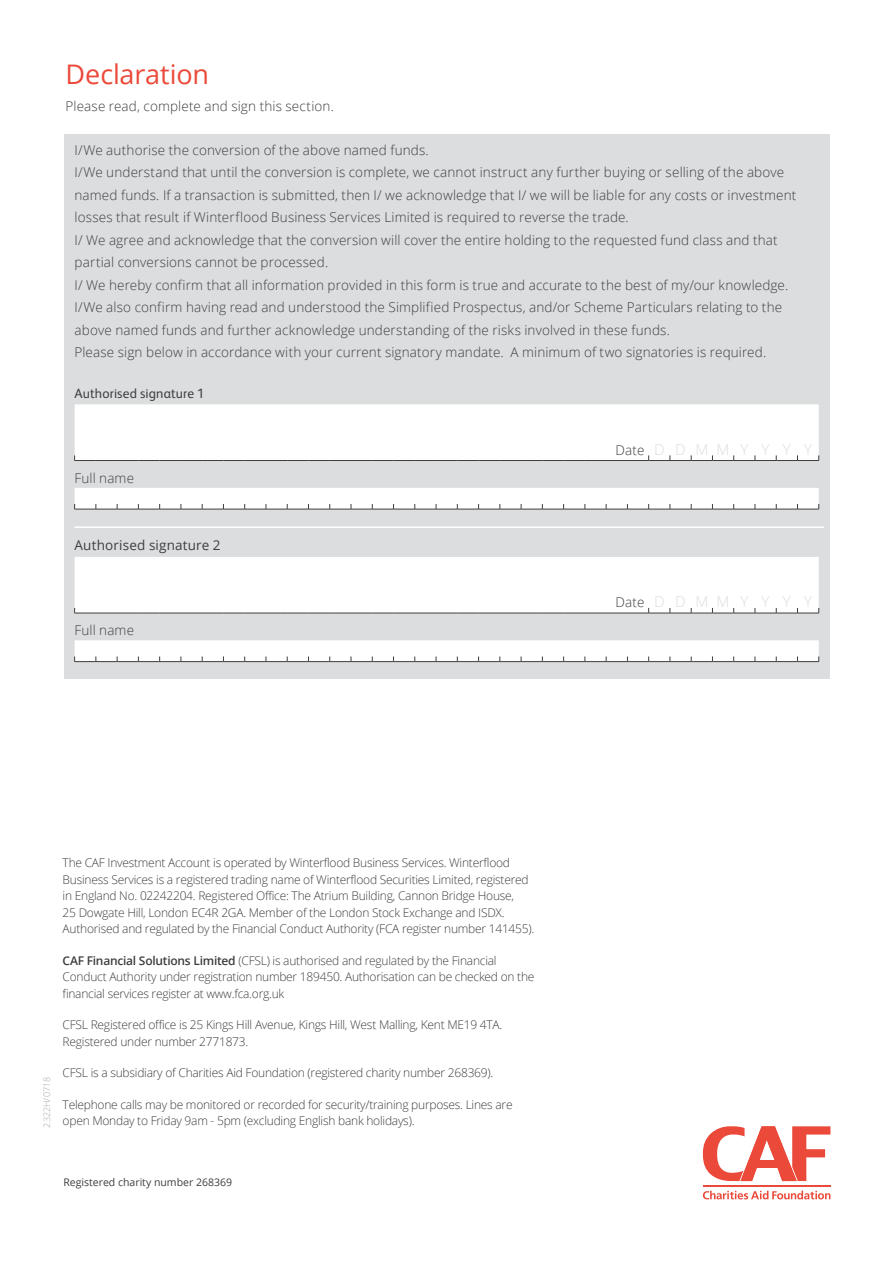
<style>
.page{position:relative;width:893px;height:1263px;background:#fff}
.page>*{position:absolute;margin:0;border:0;box-sizing:border-box;transform-origin:0 0}
.t1{font:27px "Open Sans";letter-spacing:-.005em;color:#eb4939}
.t2{font:300 15px "Open Sans";letter-spacing:.67em;color:#dcdddf}
.t3{font:300 13.5px/22.5px "Open Sans";letter-spacing:.01em;color:#3e3e3f}
.t4{font:13.5px "FS Albert Pro";letter-spacing:.005em;color:#3e3e3f}
.t5{font:13.5px "Open Sans";letter-spacing:.015em;color:#3e3e3f}
.t6{font:300 12px/16.5px "Open Sans";letter-spacing:-.02em;color:#3e3e3f}
.t7{font:10.5px "Open Sans";color:#3e3e3f}
.t8{font:300 9px "Open Sans";color:#a8a9ad}
.s1{font-size:13.5px;color:#3e3e3f}
.s2{font-weight:600}
</style>
<div class="page">
<div style="left:64px;top:134px;width:766px;height:544px;background:#dcdddf"></div>
<div style="left:74px;top:404px;width:745px;height:57px;background:#fff"></div>
<hr style="left:585px;top:460px;width:64px;height:1px;background:#3e3e3f">
<svg style="left:74px;top:488px;width:745px;height:22px;background:#f3f3f3"></svg>
<hr style="left:74px;top:526px;width:750px;height:2px;background:#fff">
<div style="left:74px;top:557px;width:745px;height:57px;background:#fff"></div>
<hr style="left:585px;top:613px;width:64px;height:1px;background:#3e3e3f">
<svg style="left:74px;top:640px;width:745px;height:22px;background:#f4f4f4"></svg>
<hr style="left:703px;top:1185px;width:127px;height:1px;background:#eb4939">
<svg style="left:703px;top:1191px;width:127px;height:8px"></svg>
<svg style="left:703px;top:1126px;width:127px;height:55px"></svg>
<h1 class="t1" style="left:66px;top:56px;width:145px">Declaration</h1>
<p class="t3" style="left:66px;top:95px;width:270px">Please read, complete and sign this section.</p>
<p class="t3" style="left:74px;top:138px;width:723px">I/We authorise the conversion of the above named funds.<br>I/We understand that until the conversion is complete, we cannot instruct any further buying or selling of the above named funds. If a transaction is submitted, then I/ we acknowledge that I/ we will be liable for any costs or investment losses that result if Winterflood Business Services Limited is required to reverse the trade.<br>I/ We agree and acknowledge that the conversion will cover the entire holding to the requested fund class and that partial conversions cannot be processed.<br>I/ We hereby confirm that all information provided in this form is true and accurate to the best of my/our knowledge.<br>I/We also confirm having read and understood the Simplified Prospectus, and/or Scheme Particulars relating to the above named funds and further acknowledge understanding of the risks involved in these funds.<br>Please sign below in accordance with your current signatory mandate. A minimum of two signatories is required.</p>
<p class="t4" style="left:74px;top:384px;width:132px">Authorised signature 1</p>
<p class="t3" style="left:74px;top:466px;width:61px">Full name</p>
<p class="t5" style="left:74px;top:536px;width:148px">Authorised signature 2</p>
<p class="t3" style="left:74px;top:619px;width:61px">Full name</p>
<p class="t2" style="left:616px;top:439px;width:198px"><span class="s1">Date</span> DDMMY Y Y Y</p>
<p class="t2" style="left:616px;top:591px;width:198px"><span class="s1">Date</span> DDMMY Y Y Y</p>
<p class="t8" style="left:41px;top:1127px;width:52px;rotate:-90deg">2322H/0718</p>
<p class="t6" style="left:63px;top:854px;width:473px">The CAF Investment Account is operated by Winterflood Business Services. Winterflood Business Services is a registered trading name of Winterflood Securities Limited, registered in England No. 02242204. Registered Office: The Atrium Building, Cannon Bridge House,<br>25 Dowgate Hill, London EC4R 2GA. Member of the London Stock Exchange and ISDX.<br>Authorised and regulated by the Financial Conduct Authority (FCA register number 141455).</p>
<p class="t6" style="left:63px;top:952px;width:473px"><span class="s2">CAF Financial Solutions Limited</span> (CFSL) is authorised and regulated by the Financial<br>Conduct Authority under registration number 189450. Authorisation can be checked on the financial services register at www.fca.org.uk</p>
<p class="t6" style="left:63px;top:1016px;width:441px">CFSL Registered office is 25 Kings Hill Avenue, Kings Hill, West Malling, Kent ME19 4TA.<br>Registered under number 2771873.</p>
<p class="t6" style="left:63px;top:1064px;width:432px">CFSL is a subsidiary of Charities Aid Foundation (registered charity number 268369).</p>
<p class="t6" style="left:63px;top:1096px;width:451px">Telephone calls may be monitored or recorded for security/training purposes. Lines are open Monday to Friday 9am - 5pm (excluding English bank holidays).</p>
<p class="t7" style="left:63px;top:1175px;width:170px">Registered charity number 268369</p>
</div>
